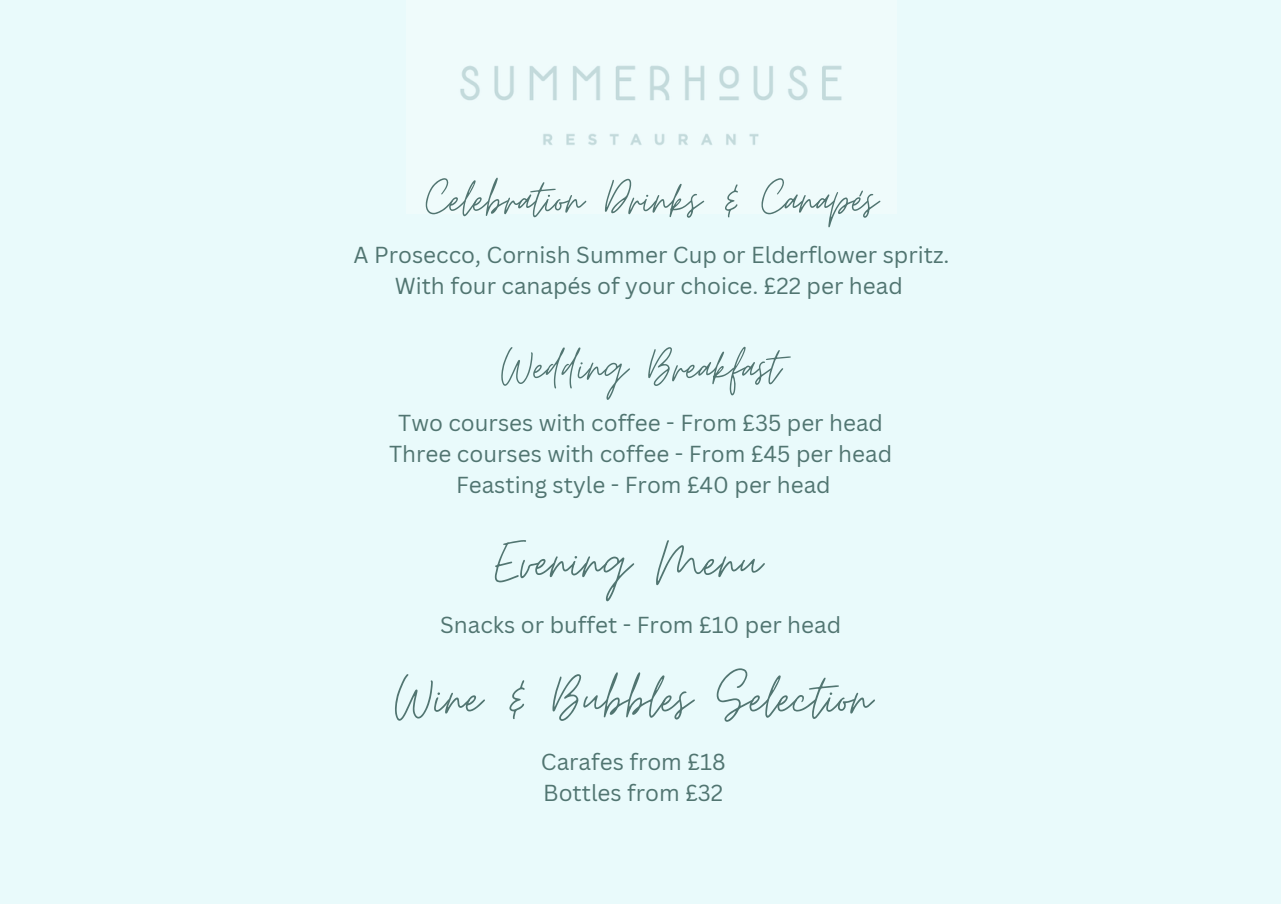
<style>
.page{position:relative;width:1281px;height:904px;background:#e9fafb}
.page>*{position:absolute;margin:0;border:0;box-sizing:border-box;transform-origin:0 0}
.t1{font:66.25px "Moon Time";color:#517571}
.t2{font:56.25px "Moon Time";color:#517571}
.t3{font:55px "Moon Time";color:#517571}
.t4{font:22.5px "Canva Sans";color:#517571}
</style>
<div class="page">
<img style="left:460px;top:66px;width:382px;height:79px">
<p class="t2" style="left:426px;top:165px;width:453px">Celebration Drinks &amp; Canapés</p>
<p class="t4" style="left:353px;top:239px;width:597px">A Prosecco, Cornish Summer Cup or Elderflower spritz.</p>
<p class="t4" style="left:395px;top:270px;width:509px">With four canapés of your choice. £22 per head</p>
<p class="t3" style="left:501px;top:334px;width:280px">Wedding Breakfast</p>
<p class="t4" style="left:398px;top:407px;width:486px">Two courses with coffee - From £35 per head</p>
<p class="t4" style="left:389px;top:438px;width:504px">Three courses with coffee - From £45 per head</p>
<p class="t4" style="left:456px;top:469px;width:376px">Feasting style - From £40 per head</p>
<p class="t1" style="left:495px;top:521px;width:268px">Evening Menu</p>
<p class="t4" style="left:440px;top:609px;width:402px">Snacks or buffet - From £10 per head</p>
<p class="t1" style="left:395px;top:658px;width:478px">Wine &amp; Bubbles Selection</p>
<p class="t4" style="left:541px;top:745px;width:186px">Carafes from £18</p>
<p class="t4" style="left:543px;top:776px;width:182px">Bottles from £32</p>
</div>
